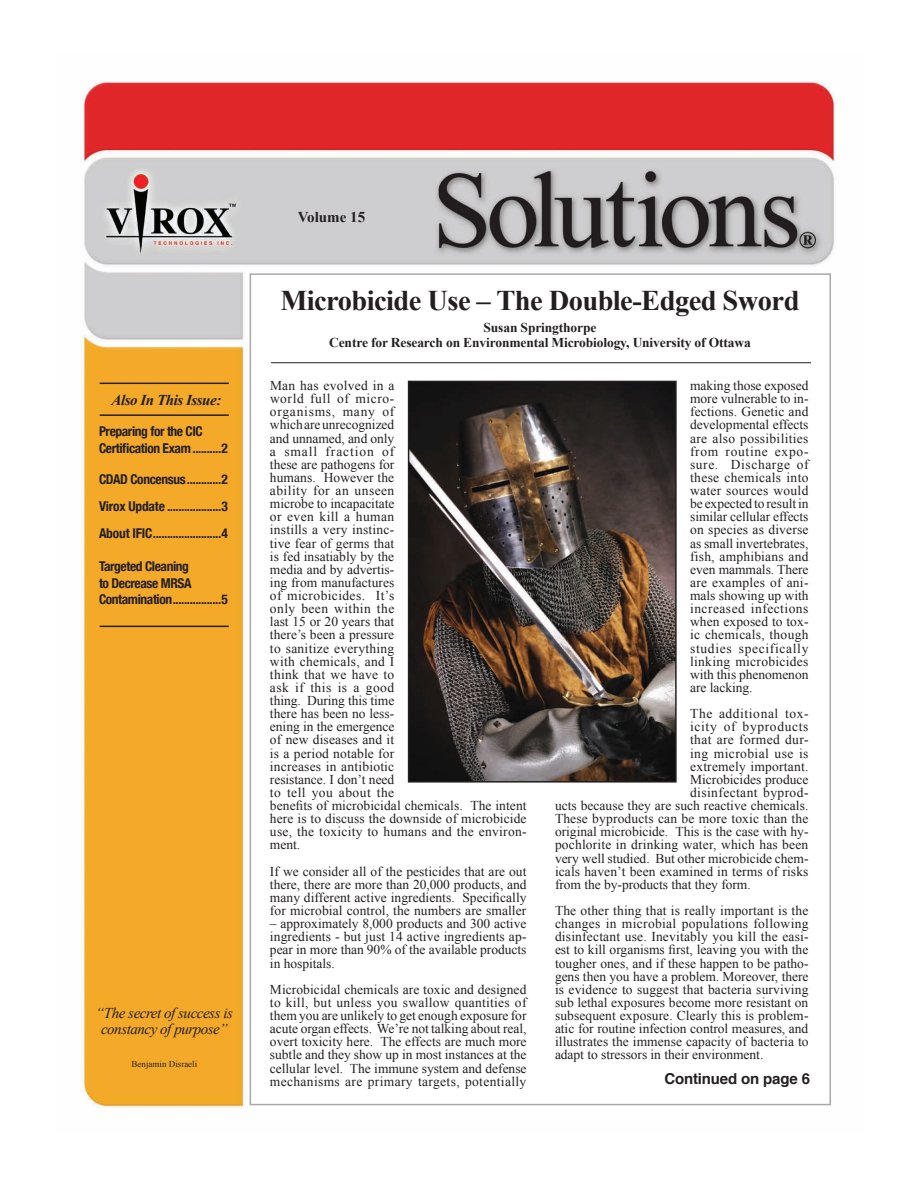
<style>
.page{position:relative;width:918px;height:1188px;background:#fff}
.page>*{position:absolute;margin:0;border:0;box-sizing:border-box;transform-origin:0 0}
.t1{font:700 28.5px "Times New Roman";letter-spacing:-.02em;color:#231f20}
.t2{font:italic 15px/16.5px "Times New Roman";letter-spacing:-.03em;color:#231f20;text-align:center}
.t3{font:700 15px "Helvetica";letter-spacing:-.01em;color:#231f20}
.t4{font:italic 700 15px "Times New Roman";letter-spacing:-.03em;color:#231f20}
.t5{font:700 15px "Times New Roman";color:#231f20}
.t6{font:13.5px/13px "Times New Roman";letter-spacing:.005em;color:#231f20;text-align:justify}
.t7{font:700 condensed 13.5px/16.5px "Helvetica Neue";letter-spacing:-.03em;color:#231f20}
.t8{font:700 13.5px/15px "Times New Roman";letter-spacing:-.01em;color:#231f20;text-align:center}
.t9{font:13.5px "Times New Roman";letter-spacing:.03em;color:#231f20}
.t10{font:13.5px "Times New Roman";letter-spacing:.045em;color:#231f20}
.t11{font:13.5px "Times New Roman";letter-spacing:.05em;color:#231f20}
.t12{font:13.5px "Times New Roman";letter-spacing:.025em;color:#231f20}
.t13{font:9px "Times New Roman";color:#231f20}
</style>
<div class="page">
<img style="left:81px;top:81px;width:755px;height:1026px">
<div style="left:250px;top:274px;width:580px;height:831px;background:#fff"></div>
<hr style="left:271px;top:362px;width:540px;height:1px;background:#231f20">
<img style="left:411px;top:384px;width:263px;height:396px">
<div style="left:408px;top:381px;width:269px;height:402px;border:2px solid #231f20"></div>
<hr style="left:100px;top:383px;width:129px;height:1px;background:#231f20">
<hr style="left:100px;top:414px;width:129px;height:2px;background:#231f20">
<hr style="left:100px;top:626px;width:129px;height:1px;background:#231f20">
<p class="t4" style="left:111px;top:391px;width:111px">Also In This Issue:</p>
<p class="t7" style="left:99px;top:423px;width:131px">Preparing for the CIC<br>Certification Exam ..........2</p>
<p class="t7" style="left:99px;top:466px;width:131px;line-height:27px;text-align:justify">CDAD Concensus ............2<br>Virox Update ...................3<br>About IFIC ........................4</p>
<p class="t7" style="left:99px;top:558px;width:131px">Targeted Cleaning<br>to Decrease MRSA<br>Contamination .................5</p>
<p class="t2" style="left:96px;top:1004px;width:138px">“The secret of success is constancy of purpose”</p>
<p class="t13" style="left:132px;top:1059px;width:67px">Benjamin Disraeli</p>
<p class="t5" style="left:298px;top:208px;width:69px">Volume 15</p>
<h1 class="t1" style="left:280px;top:284px;width:521px">Microbicide Use – The Double-Edged Sword</h1>
<p class="t8" style="left:329px;top:320px;width:423px">Susan Springthorpe<br>Centre for Research on Environmental Microbiology, University of Ottawa</p>
<p class="t6" style="left:270px;top:379px;width:258px;text-align:left">Man has evolved in a<br>world full of micro-<br>organisms, many of<br>which are unrecognized<br>and unnamed, and only<br>a small fraction of<br>these are pathogens for<br>humans. However the<br>ability for an unseen<br>microbe to incapacitate<br>or even kill a human<br>instills a very instinc-<br>tive fear of germs that<br>is fed insatiably by the<br>media and by advertis-<br>ing from manufactures<br>of microbicides. It’s<br>only been within the<br>last 15 or 20 years that<br>there’s been a pressure<br>to sanitize everything<br>with chemicals, and I<br>think that we have to<br>ask if this is a good<br>thing. During this time<br>there has been no less-<br>ening in the emergence<br>of new diseases and it<br>is a period notable for<br>increases in antibiotic<br>resistance. I don’t need<br>to tell you about the<br>benefits of microbicidal chemicals. The intent here is to discuss the downside of microbicide use, the toxicity to humans and the environ&shy;ment.</p>
<p class="t6" style="left:270px;top:864px;width:258px">If we consider all of the pesticides that are out there, there are more than 20,000 products, and many different active ingredients. Specifically for microbial control, the numbers are smaller</p>
<p class="t6" style="left:270px;top:917px;width:258px">– approximately 8,000 products and 300 active ingredients - but just 14 active ingredients ap&shy;pear in more than 90% of the available products in hospitals.</p>
<p class="t6" style="left:270px;top:983px;width:258px">Microbicidal chemicals are toxic and designed to kill, but unless you swallow quantities of them you are unlikely to get enough exposure for acute organ effects. We’re not talking about real, overt toxicity here. The effects are much more subtle and they show up in most instances at the cellular level. The immune system and defense mechanisms are primary targets, potentially</p>
<p class="t6" style="left:690px;top:379px;width:120px">making those exposed more vulnerable to in&shy;fections. Genetic and developmental effects are also possibilities from routine expo&shy;sure. Discharge of these chemicals into water sources would be expected to result in similar cellular effects on species as diverse as small invertebrates, fish, amphibians and even mammals. There are examples of ani&shy;mals showing up with increased infections when exposed to tox&shy;ic chemicals, though studies specifically linking microbicides with this phenomenon are lacking.</p>
<p class="t10" style="left:690px;top:706px;width:120px">The additional tox-</p>
<p class="t11" style="left:690px;top:719px;width:120px">icity of byproducts</p>
<p class="t12" style="left:690px;top:732px;width:120px">that are formed dur-</p>
<p class="t9" style="left:690px;top:745px;width:120px">ing microbial use is</p>
<p class="t6" style="left:690px;top:759px;width:120px">extremely important.</p>
<p class="t6" style="left:690px;top:773px;width:120px">Microbicides produce</p>
<p class="t9" style="left:690px;top:785px;width:120px">disinfectant byprod-</p>
<p class="t6" style="left:555px;top:799px;width:255px">ucts because they are such reactive chemicals.</p>
<p class="t6" style="left:555px;top:812px;width:255px">These byproducts can be more toxic than the</p>
<p class="t6" style="left:555px;top:825px;width:255px">original microbicide. This is the case with hy-</p>
<p class="t6" style="left:555px;top:838px;width:255px">pochlorite in drinking water, which has been</p>
<p class="t6" style="left:555px;top:851px;width:255px">very well studied. But other microbicide chem-</p>
<p class="t6" style="left:555px;top:864px;width:255px">icals haven’t been examined in terms of risks</p>
<p class="t6" style="left:555px;top:878px;width:197px">from the by-products that they form.</p>
<p class="t6" style="left:555px;top:904px;width:255px">The other thing that is really important is the changes in microbial populations following disinfectant use. Inevitably you kill the easi&shy;est to kill organisms first, leaving you with the tougher ones, and if these happen to be patho&shy;gens then you have a problem. Moreover, there is evidence to suggest that bacteria surviving sub lethal exposures become more resistant on subsequent exposure. Clearly this is problem&shy;atic for routine infection control measures, and illustrates the immense capacity of bacteria to adapt to stressors in their environment.</p>
<p class="t3" style="left:664px;top:1065px;width:147px">Continued on page 6</p>
</div>
